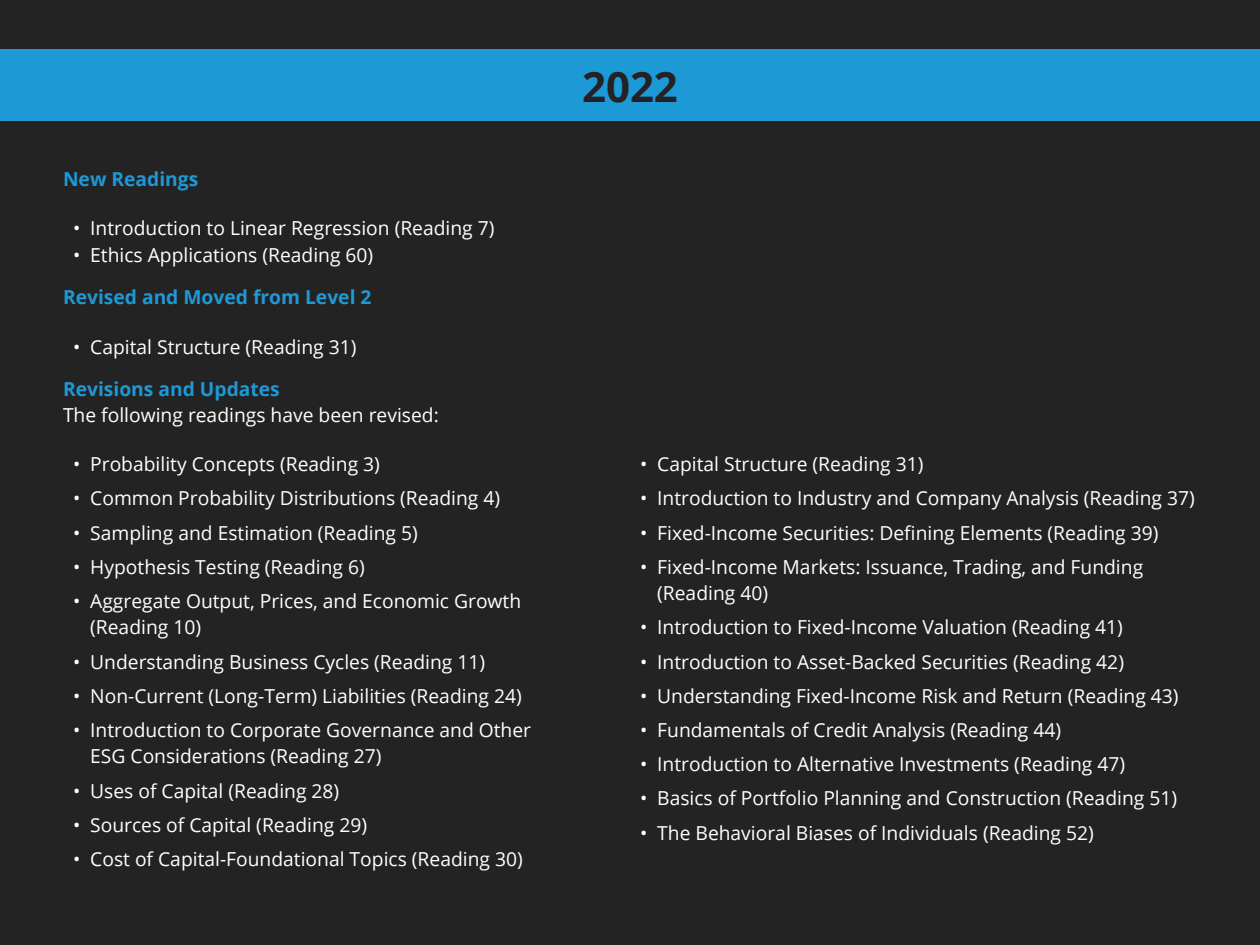
<style>
.page{position:relative;width:1260px;height:945px;background:#242324}
.page>*{position:absolute;margin:0;border:0;box-sizing:border-box;transform-origin:0 0}
.t1{font:700 42px "Open Sans";color:#242324}
.t2{font:19.25px/26.2px "Open Sans";color:#fff}
.t3{font:700 19.25px "Open Sans";color:#1d99d6}
</style>
<div class="page">
<div style="left:0;top:50px;width:1260px;height:71px;background:#1d99d6"></div>
<p class="t3" style="left:63px;top:165px;width:137px">New Readings</p>
<p class="t2" style="left:73px;top:215px;width:423px">• Introduction to Linear Regression (Reading 7)</p>
<p class="t2" style="left:73px;top:241px;width:302px">• Ethics Applications (Reading 60)</p>
<p class="t3" style="left:63px;top:283px;width:310px">Revised and Moved from Level 2</p>
<p class="t2" style="left:73px;top:333px;width:285px">• Capital Structure (Reading 31)</p>
<p class="t3" style="left:63px;top:375px;width:218px">Revisions and Updates</p>
<p class="t2" style="left:63px;top:401px;width:377px">The following readings have been revised:</p>
<p class="t2" style="left:73px;top:451px;width:308px">• Probability Concepts (Reading 3)</p>
<p class="t2" style="left:73px;top:485px;width:429px">• Common Probability Distributions (Reading 4)</p>
<p class="t2" style="left:73px;top:519px;width:346px">• Sampling and Estimation (Reading 5)</p>
<p class="t2" style="left:73px;top:553px;width:293px">• Hypothesis Testing (Reading 6)</p>
<p class="t2" style="left:90px;top:588px;width:433px;text-indent:-17px">• Aggregate Output, Prices, and Economic Growth (Reading 10)</p>
<p class="t2" style="left:73px;top:648px;width:414px">• Understanding Business Cycles (Reading 11)</p>
<p class="t2" style="left:73px;top:682px;width:450px">• Non-Current (Long-Term) Liabilities (Reading 24)</p>
<p class="t2" style="left:90px;top:716px;width:442px;text-indent:-17px">• Introduction to Corporate Governance and Other<br>ESG Considerations (Reading 27)</p>
<p class="t2" style="left:73px;top:777px;width:268px">• Uses of Capital (Reading 28)</p>
<p class="t2" style="left:73px;top:811px;width:296px">• Sources of Capital (Reading 29)</p>
<p class="t2" style="left:73px;top:845px;width:451px">• Cost of Capital-Foundational Topics (Reading 30)</p>
<p class="t1" style="left:582px;top:57px;width:97px">2022</p>
<p class="t2" style="left:640px;top:451px;width:285px">• Capital Structure (Reading 31)</p>
<p class="t2" style="left:640px;top:485px;width:556px">• Introduction to Industry and Company Analysis (Reading 37)</p>
<p class="t2" style="left:640px;top:519px;width:520px">• Fixed-Income Securities: Defining Elements (Reading 39)</p>
<p class="t2" style="left:657px;top:553px;width:487px;text-indent:-17px">• Fixed-Income Markets: Issuance, Trading, and Funding (Reading 40)</p>
<p class="t2" style="left:640px;top:614px;width:484px">• Introduction to Fixed-Income Valuation (Reading 41)</p>
<p class="t2" style="left:640px;top:648px;width:486px">• Introduction to Asset-Backed Securities (Reading 42)</p>
<p class="t2" style="left:640px;top:682px;width:540px">• Understanding Fixed-Income Risk and Return (Reading 43)</p>
<p class="t2" style="left:640px;top:716px;width:423px">• Fundamentals of Credit Analysis (Reading 44)</p>
<p class="t2" style="left:640px;top:751px;width:487px">• Introduction to Alternative Investments (Reading 47)</p>
<p class="t2" style="left:640px;top:785px;width:539px">• Basics of Portfolio Planning and Construction (Reading 51)</p>
<p class="t2" style="left:640px;top:819px;width:455px">• The Behavioral Biases of Individuals (Reading 52)</p>
</div>
